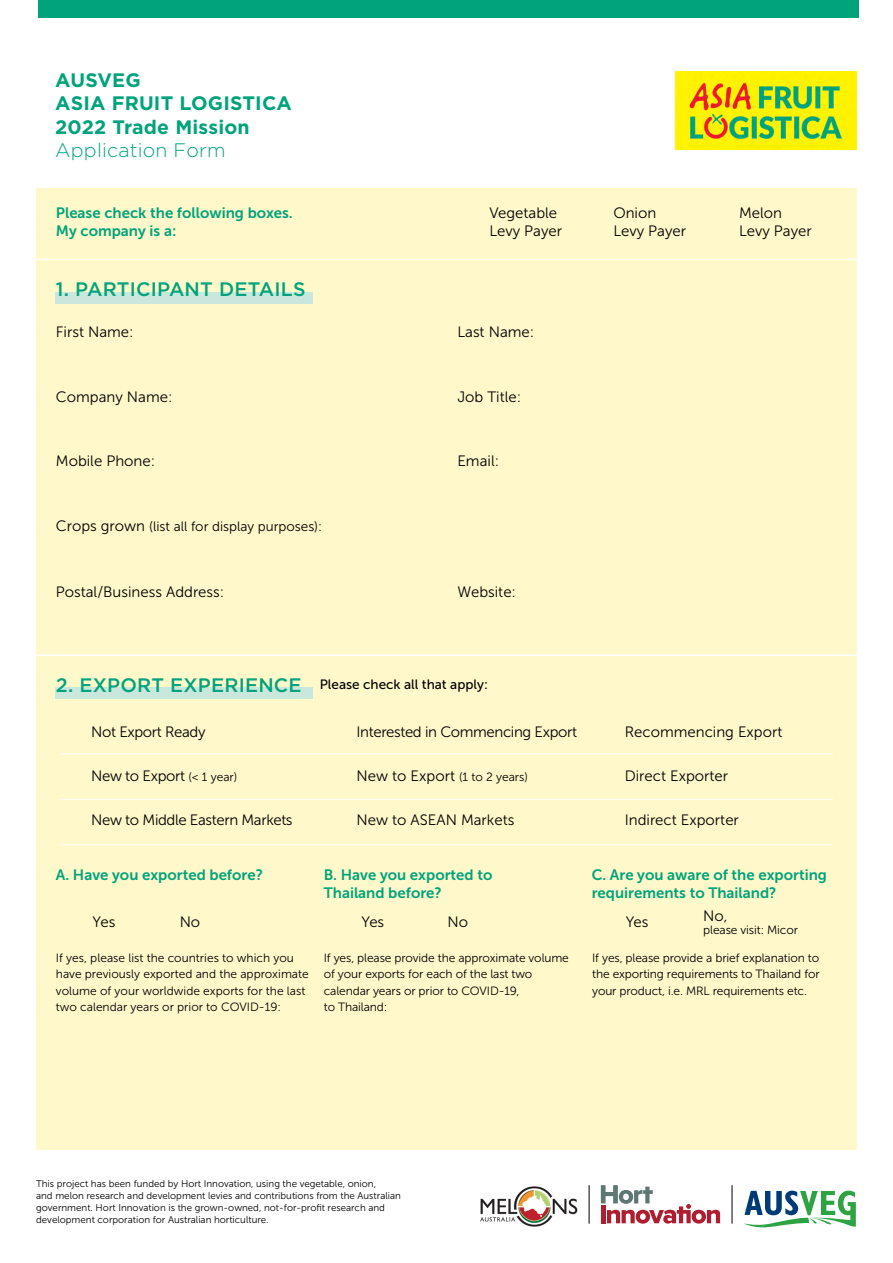
<style>
.page{position:relative;width:893px;height:1263px;background:#fff}
.page>*{position:absolute;margin:0;border:0;box-sizing:border-box;transform-origin:0 0}
.t1{font:700 19.5px/23.4px "Gotham";letter-spacing:.01em;color:#00a37b}
.t2{font:500 19.5px "Gotham";letter-spacing:.01em;color:#00a37b}
.t3{font:300 19.5px "Gotham";letter-spacing:.01em;color:#00a37b}
.t4{font:15px/18px "Museo Sans 300";color:#000}
.t5{font:15px/18px "Museo Sans 700";color:#00a37b}
.t6{font:15px "Museo Sans 300";letter-spacing:-.025em;color:#000}
.t7{font:13.5px "Museo Sans 300";color:#000}
.t8{font:13.5px "Museo Sans 500";color:#000}
.t9{font:12px/16.5px "Museo Sans 300";letter-spacing:-.01em;color:#000}
.t10{font:9.75px/12px "Museo Sans 300";color:#000}
.s1{font-size:15px}
.s2{font-size:12px}
</style>
<div class="page">
<div style="left:36px;top:189px;width:821px;height:960px;background:#fef8ca"></div>
<img style="left:675px;top:71px;width:182px;height:79px">
<div style="left:56px;top:687px;width:257px;height:11px;background:#c9e7dd"></div>
<div style="left:56px;top:292px;width:257px;height:11px;background:#c9e7dd"></div>
<hr style="left:18px;top:654px;width:858px;height:2px;background:#fff">
<hr style="left:18px;top:259px;width:858px;height:1px;background:#fff">
<div style="left:38px;top:0;width:821px;height:17px;background:#00a37b"></div>
<svg style="left:601px;top:1185px;width:119px;height:38px"></svg>
<svg style="left:744px;top:1190px;width:112px;height:38px"></svg>
<hr style="left:732px;top:1185px;width:1px;height:38px;background:#000">
<hr style="left:589px;top:1185px;width:1px;height:38px;background:#000">
<img style="left:480px;top:1186px;width:98px;height:41px">
<hr style="left:60px;top:753px;width:773px;height:1px;background:#fff">
<hr style="left:60px;top:799px;width:773px;height:1px;background:#fff">
<hr style="left:60px;top:844px;width:773px;height:1px;background:#fff">
<h1 class="t1" style="left:55px;top:68px;width:238px">AUSVEG<br>ASIA FRUIT LOGISTICA<br>2022 Trade Mission</h1>
<h1 class="t3" style="left:55px;top:138px;width:172px">Application Form</h1>
<p class="t5" style="left:56px;top:204px;width:238px">Please check the following boxes.<br>My company is a:</p>
<p class="t4" style="left:489px;top:204px;width:74px">Vegetable<br>Levy Payer</p>
<p class="t4" style="left:613px;top:204px;width:74px">Onion<br>Levy Payer</p>
<p class="t4" style="left:739px;top:204px;width:74px">Melon<br>Levy Payer</p>
<h1 class="t2" style="left:56px;top:277px;width:251px">1. PARTICIPANT DETAILS</h1>
<p class="t4" style="left:56px;top:323px;width:79px">First Name:</p>
<p class="t4" style="left:457px;top:323px;width:78px">Last Name:</p>
<p class="t4" style="left:56px;top:387px;width:118px">Company Name:</p>
<p class="t4" style="left:457px;top:387px;width:65px">Job Title:</p>
<p class="t4" style="left:56px;top:452px;width:101px">Mobile Phone:</p>
<p class="t4" style="left:457px;top:452px;width:43px">Email:</p>
<p class="t7" style="left:56px;top:519px;width:268px"><span class="s1">Crops grown</span> (list all for display purposes):</p>
<p class="t4" style="left:56px;top:582px;width:170px">Postal/Business Address:</p>
<p class="t4" style="left:457px;top:582px;width:60px">Website:</p>
<h1 class="t2" style="left:56px;top:672px;width:247px">2. EXPORT EXPERIENCE</h1>
<p class="t8" style="left:320px;top:677px;width:170px">Please check all that apply:</p>
<p class="t6" style="left:91px;top:724px;width:116px">Not Export Ready</p>
<p class="t6" style="left:357px;top:724px;width:222px">Interested in Commencing Export</p>
<p class="t4" style="left:625px;top:723px;width:159px">Recommencing Export</p>
<p class="t6" style="left:91px;top:768px;width:148px">New to Export <span class="s2">(&lt; 1 year)</span></p>
<p class="t4" style="left:357px;top:767px;width:173px">New to Export <span class="s2">(1 to 2 years)</span></p>
<p class="t4" style="left:625px;top:767px;width:105px">Direct Exporter</p>
<p class="t6" style="left:91px;top:812px;width:203px">New to Middle Eastern Markets</p>
<p class="t4" style="left:357px;top:811px;width:159px">New to ASEAN Markets</p>
<p class="t4" style="left:625px;top:811px;width:116px">Indirect Exporter</p>
<p class="t5" style="left:56px;top:866px;width:209px">A. Have you exported before?</p>
<p class="t5" style="left:324px;top:866px;width:170px">B. Have you exported to<br>Thailand before?</p>
<p class="t5" style="left:592px;top:866px;width:237px">C. Are you aware of the exporting requirements to Thailand?</p>
<p class="t4" style="left:93px;top:913px;width:24px">Yes</p>
<p class="t4" style="left:180px;top:913px;width:22px">No</p>
<p class="t4" style="left:362px;top:913px;width:24px">Yes</p>
<p class="t4" style="left:448px;top:913px;width:22px">No</p>
<p class="t4" style="left:626px;top:913px;width:24px">Yes</p>
<p class="t4" style="left:703px;top:907px;width:26px">No,</p>
<p class="t9" style="left:703px;top:922px;width:96px">please visit: Micor</p>
<p class="t9" style="left:324px;top:949px;width:247px">If yes, please provide the approximate volume of your exports for each of the last two calendar years or prior to COVID-19,<br>to Thailand:</p>
<p class="t9" style="left:592px;top:949px;width:229px;text-align:justify">If yes, please provide a brief explanation to the exporting requirements to Thailand for your product, i.e. MRL requirements etc.</p>
<p class="t9" style="left:56px;top:949px;width:254px">If yes, please list the countries to which you have previously exported and the approximate volume of your worldwide exports for the last two calendar years or prior to COVID-19:</p>
<p class="t10" style="left:36px;top:1177px;width:366px">This project has been funded by Hort Innovation, using the vegetable, onion,<br>and melon research and development levies and contributions from the Australian government. Hort Innovation is the grown-owned, not-for-profit research and development corporation for Australian horticulture.</p>
</div>
